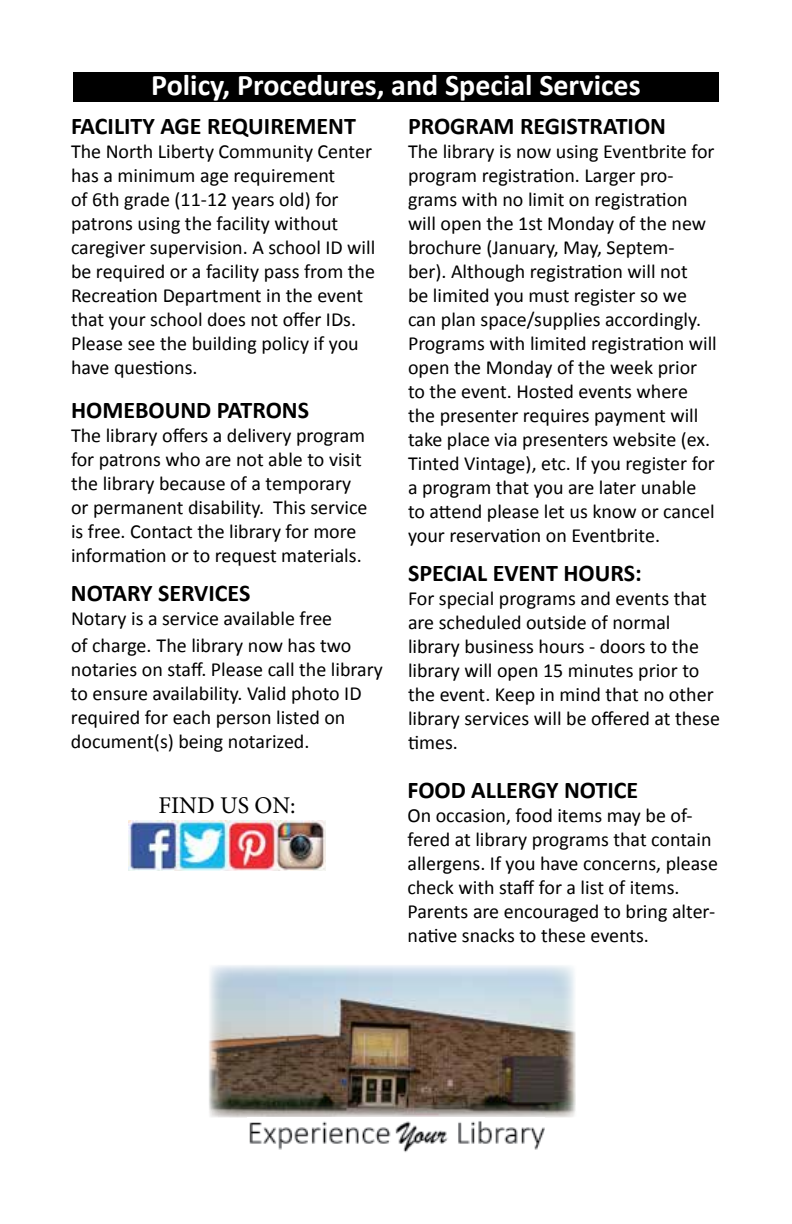
<style>
.page{position:relative;width:792px;height:1224px;background:#fff}
.page>*{position:absolute;margin:0;border:0;box-sizing:border-box;transform-origin:0 0}
.t1{font:700 30px "Calibri";color:#fff}
.t2{font:700 24px "Calibri";color:#000}
.t3{font:24px "Minion Pro";color:#000}
.t4{font:20px/24px "Calibri";color:#000}
</style>
<div class="page">
<img style="left:209px;top:965px;width:367px;height:153px">
<img style="left:249px;top:1121px;width:295px;height:32px">
<img style="left:129px;top:820px;width:196px;height:50px">
<div style="left:73px;top:72px;width:646px;height:30px;background:#000"></div>
<h1 class="t1" style="left:151px;top:65px;width:491px">Policy, Procedures, and Special Services</h1>
<p class="t2" style="left:408px;top:110px;width:260px">PROGRAM REGISTRATION</p>
<p class="t4" style="left:408px;top:139px;width:310px">The library is now using Eventbrite for program registration. Larger pro&shy;grams with no limit on registration will open the 1st Monday of the new brochure (January, May, Septem&shy;ber). Although registration will not<br>be limited you must register so we can plan space/supplies accordingly.<br>Programs with limited registration will open the Monday of the week prior to the event. Hosted events where the presenter requires payment will take place via presenters website (ex.<br>Tinted Vintage), etc. If you register for a program that you are later unable to attend please let us know or cancel your reservation on Eventbrite.</p>
<p class="t2" style="left:71px;top:110px;width:286px">FACILITY AGE REQUIREMENT</p>
<p class="t4" style="left:71px;top:139px;width:306px">The North Liberty Community Center has a minimum age requirement<br>of 6th grade (11-12 years old) for patrons using the facility without caregiver supervision. A school ID will be required or a facility pass from the Recreation Department in the event that your school does not offer IDs.<br>Please see the building policy if you have questions.</p>
<p class="t2" style="left:71px;top:394px;width:240px">HOMEBOUND PATRONS</p>
<p class="t4" style="left:71px;top:423px;width:298px">The library offers a delivery program for patrons who are not able to visit the library because of a temporary or permanent disability. This service is free. Contact the library for more information or to request materials.</p>
<p class="t2" style="left:408px;top:558px;width:235px">SPECIAL EVENT HOURS:</p>
<p class="t4" style="left:408px;top:587px;width:314px">For special programs and events that are scheduled outside of normal library business hours - doors to the library will open 15 minutes prior to the event. Keep in mind that no other library services will be offered at these times.</p>
<p class="t2" style="left:71px;top:578px;width:181px">NOTARY SERVICES</p>
<p class="t4" style="left:71px;top:605px;width:282px;line-height:26.4px">Notary is a service available free of charge. The library now has two</p>
<p class="t4" style="left:71px;top:657px;width:313px">notaries on staff. Please call the library to ensure availability. Valid photo ID required for each person listed on document(s) being notarized.</p>
<p class="t3" style="left:158px;top:789px;width:139px">FIND US ON:</p>
<p class="t2" style="left:408px;top:775px;width:232px">FOOD ALLERGY NOTICE</p>
<p class="t4" style="left:408px;top:803px;width:312px">On occasion, food items may be of&shy;fered at library programs that contain allergens. If you have concerns, please check with staff for a list of items.<br>Parents are encouraged to bring alter&shy;native snacks to these events.</p>
</div>
